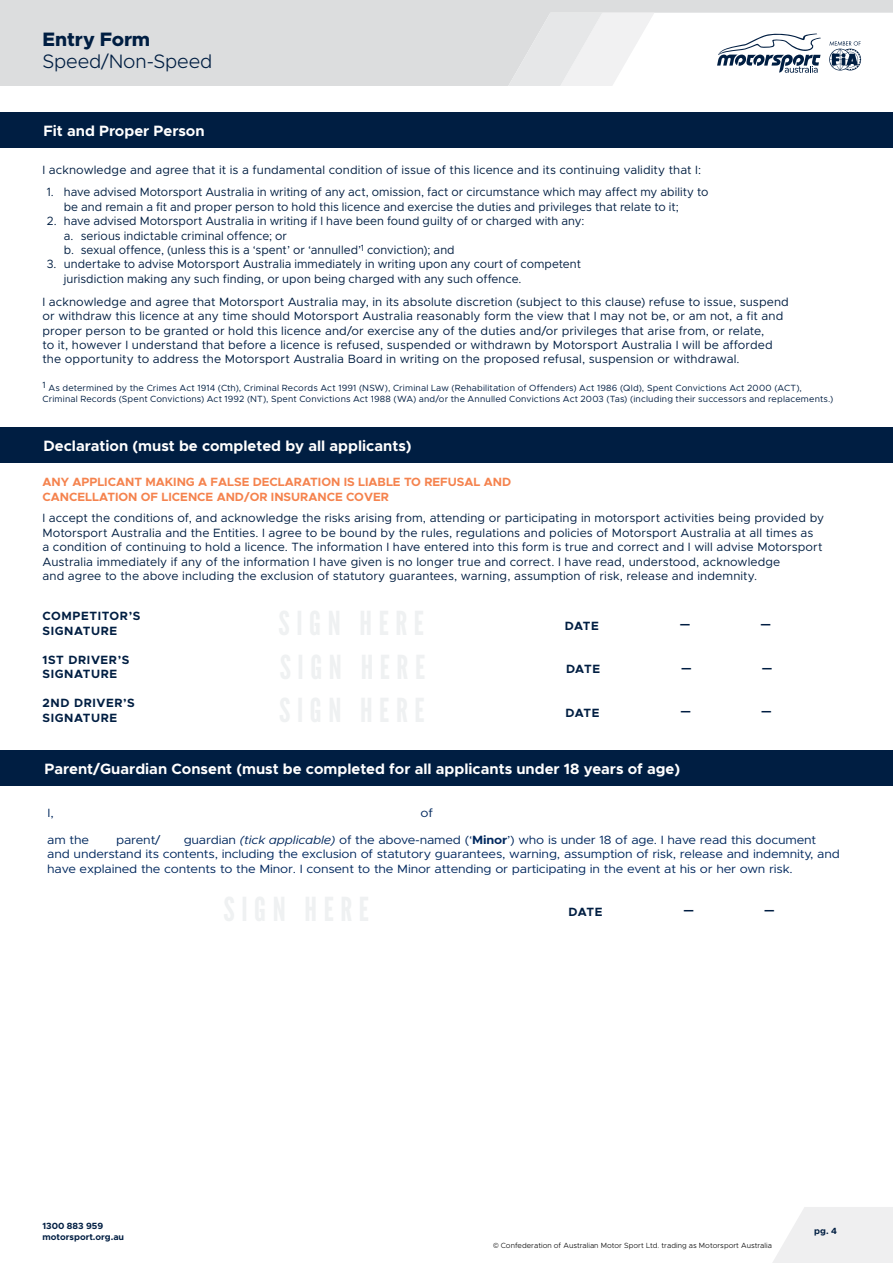
<style>
.page{position:relative;width:893px;height:1263px;background:#fff}
.page>*{position:absolute;margin:0;border:0;box-sizing:border-box;transform-origin:0 0}
.t1{font:300 19.5px "Metropolis";letter-spacing:-.01em;color:#001e42}
.t2{font:800 19.5px "Metropolis";letter-spacing:-.005em;color:#001e42}
.t3{font:700 15px "Metropolis";color:#fff}
.t4{font:12px/14.4px "Metropolis";letter-spacing:.005em;color:#001e42}
.t5{font:12px/14.4px "Metropolis";letter-spacing:-.015em;color:#00285e;scale:1.07 1}
.t6{font:700 12px/15px "Metropolis";color:#f5834e}
.t7{font:700 12px/14.4px "Metropolis";letter-spacing:.05em;color:#001e42}
.t8{font:9px/10.8px "Metropolis";letter-spacing:.015em;color:#001e42}
.t9{font:700 9px/10.8px "Metropolis";color:#001e42}
.t10{font:300 7.5px "Metropolis";color:#000}
.s1{font-style:italic}
.s2{font-weight:700}
.s3{font-family:"Montserrat"}
</style>
<div class="page">
<svg style="left:0;top:0;width:893px;height:86px;fill:#dcddde"></svg>
<svg style="left:508px;top:13px;width:146px;height:73px"></svg>
<svg style="left:773px;top:1207px;width:120px;height:56px"></svg>
<div style="left:0;top:427px;width:893px;height:35px;background:#001e42"></div>
<div style="left:0;top:113px;width:893px;height:35px;background:#001e42"></div>
<div style="left:0;top:751px;width:893px;height:35px;background:#001e42"></div>
<h1 class="t2" style="left:43px;top:27px;width:109px">Entry Form</h1>
<h1 class="t1" style="left:43px;top:49px;width:171px">Speed/Non-Speed</h1>
<p class="t3" style="left:43px;top:122px;width:163px">Fit and Proper Person</p>
<p class="t4" style="left:43px;top:162px;width:660px">I acknowledge and agree that it is a fundamental condition of issue of this licence and its continuing validity that I:</p>
<p class="t4" style="left:64px;top:185px;width:646px;text-indent:-17px">1. have advised Motorsport Australia in writing of any act, omission, fact or circumstance which may affect my ability to be and remain a fit and proper person to hold this licence and exercise the duties and privileges that relate to it;</p>
<p class="t4" style="left:64px;top:214px;width:522px;text-indent:-17px">2. have advised Motorsport Australia in writing if I have been found guilty of or charged with any: a. serious indictable criminal offence; or<br>b. sexual offence, (unless this is a ‘spent’ or ‘annulled’<sup>1</sup> conviction); and</p>
<p class="t4" style="left:64px;top:257px;width:519px;text-indent:-17px">3. undertake to advise Motorsport Australia immediately in writing upon any court of competent jurisdiction making any such finding, or upon being charged with any such offence.</p>
<p class="t4" style="left:43px;top:294px;width:748px">I acknowledge and agree that Motorsport Australia may, in its absolute discretion (subject to this clause) refuse to issue, suspend or withdraw this licence at any time should Motorsport Australia reasonably form the view that I may not be, or am not, a fit and proper person to be granted or hold this licence and/or exercise any of the duties and/or privileges that arise from, or relate,<br>to it, however I understand that before a licence is refused, suspended or withdrawn by Motorsport Australia I will be afforded the opportunity to address the Motorsport Australia Board in writing on the proposed refusal, suspension or withdrawal.</p>
<p class="t8" style="left:43px;top:383px;width:792px">1 As determined by the Crimes Act 1914 (Cth), Criminal Records Act 1991 (NSW), Criminal Law (Rehabilitation of Offenders) Act 1986 (Qld), Spent Convictions Act 2000 (ACT),<br>Criminal Records (Spent Convictions) Act 1992 (NT), Spent Convictions Act 1988 (WA) and/or the Annulled Convictions Act 2003 (Tas) (including their successors and replacements.)</p>
<p class="t3" style="left:43px;top:436px;width:370px">Declaration (must be completed by all applicants)</p>
<p class="t6" style="left:43px;top:474px;width:470px">ANY APPLICANT MAKING A FALSE DECLARATION IS LIABLE TO REFUSAL AND<br>CANCELLATION OF LICENCE AND/OR INSURANCE COVER</p>
<p class="t4" style="left:43px;top:511px;width:783px">I accept the conditions of, and acknowledge the risks arising from, attending or participating in motorsport activities being provided by Motorsport Australia and the Entities. I agree to be bound by the rules, regulations and policies of Motorsport Australia at all times as<br>a condition of continuing to hold a licence. The information I have entered into this form is true and correct and I will advise Motorsport Australia immediately if any of the information I have given is no longer true and correct. I have read, understood, acknowledge<br>and agree to the above including the exclusion of statutory guarantees, warning, assumption of risk, release and indemnity.</p>
<p class="t7" style="left:43px;top:609px;width:99px">COMPETITOR’S<br>SIGNATURE</p>
<p class="t7" style="left:43px;top:653px;width:88px">1ST DRIVER’S<br>SIGNATURE</p>
<p class="t7" style="left:43px;top:696px;width:94px">2ND DRIVER’S<br>SIGNATURE</p>
<p class="t7" style="left:565px;top:618px;width:36px">DATE</p>
<p class="t7" style="left:680px;top:617px;width:12px">—</p>
<p class="t7" style="left:761px;top:617px;width:12px">—</p>
<p class="t7" style="left:566px;top:662px;width:36px">DATE</p>
<p class="t7" style="left:681px;top:660px;width:12px">—</p>
<p class="t7" style="left:762px;top:660px;width:12px">—</p>
<p class="t7" style="left:565px;top:705px;width:36px">DATE</p>
<p class="t7" style="left:680px;top:704px;width:12px">—</p>
<p class="t7" style="left:761px;top:704px;width:12px">—</p>
<p class="t3" style="left:44px;top:759px;width:637px">Parent/Guardian Consent (must be completed for all applicants under 18 years of age)</p>
<p class="t5" style="left:48px;top:806px;width:7px">I,</p>
<p class="t5" style="left:421px;top:806px;width:13px">of</p>
<p class="t5" style="left:47px;top:832px;width:742px;text-indent:136px">guardian <span class="s1">(tick applicable)</span> of the above-named (‘<span class="s2">Minor</span>’) who is under 18 of age. I have read this document and understand its contents, including the exclusion of statutory guarantees, warning, assumption of risk, release and indemnity, and have explained the contents to the Minor. I consent to the Minor attending or participating in the event at his or her own risk.</p>
<p class="t5" style="left:47px;top:832px;width:41px">am the</p>
<p class="t5" style="left:116px;top:832px;width:43px">parent/</p>
<p class="t7" style="left:568px;top:904px;width:36px">DATE</p>
<p class="t7" style="left:683px;top:902px;width:12px">—</p>
<p class="t7" style="left:764px;top:902px;width:12px">—</p>
<p class="t9" style="left:43px;top:1220px;width:83px">1300 883 959 motorsport.org.au</p>
<p class="t9" style="left:814px;top:1225px;width:24px">pg. 4</p>
<p class="t10" style="left:493px;top:1240px;width:280px"><span class="s3">©</span> Confederation of Australian Motor Sport Ltd. trading as Motorsport Australia</p>
</div>
